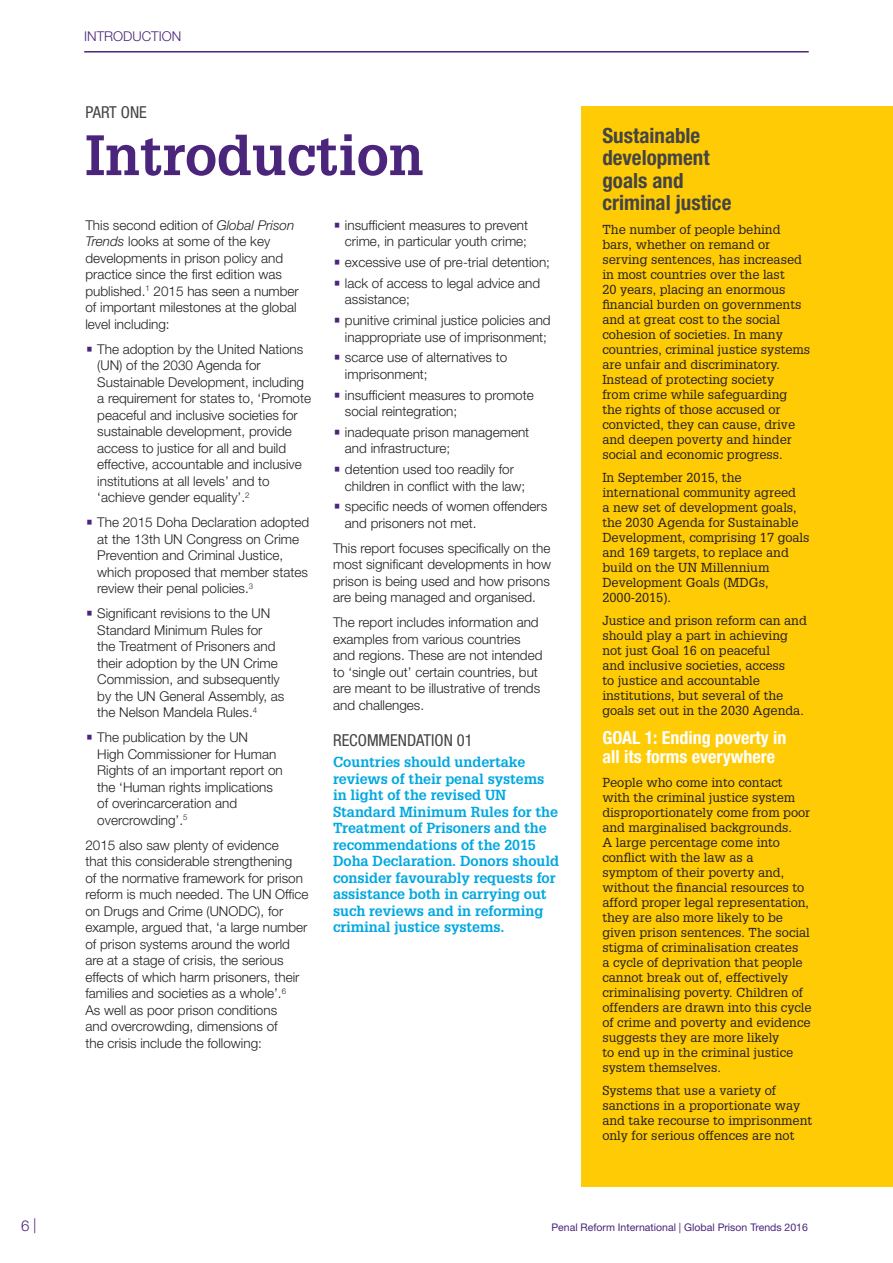
<style>
.page{position:relative;width:893px;height:1263px;background:#fff}
.page>*{position:absolute;margin:0;border:0;box-sizing:border-box;transform-origin:0 0}
.t1{font:700 55.5px "Glypha";color:#4b247b}
.t2{font:700 condensed 21px/22.5px "Helvetica Neue LT Std";color:#444}
.t3{font:700 condensed 18px/19.5px "Helvetica Neue LT Std";color:#fff}
.t4{font:condensed 16.5px "Helvetica Neue LT Std";color:#444}
.t5{font:300 15px "Helvetica Neue LT Std";color:#4b247b}
.t6{font:700 14.25px/16.5px "Glypha";letter-spacing:-.005em;color:#00a8e1}
.t7{font:300 13.5px/16.5px "Helvetica Neue LT Std";color:#231f20}
.t8{font:300 13.5px "Helvetica Neue LT Std";color:#4b247b}
.t9{font:12.75px/15px "Glypha";color:#231f20}
.t10{font:10.5px "Helvetica Neue LT Std";color:#4b247b}
.s1{font-style:italic}
.s2{font-family:"Glypha";font-weight:700;color:#4b247b}
</style>
<div class="page">
<div style="left:581px;top:106px;width:312px;height:1080px;background:#ffcb05"></div>
<hr style="left:84px;top:51px;width:725px;height:2px;background:#4b247b">
<p class="t8" style="left:84px;top:28px;width:99px">INTRODUCTION</p>
<p class="t4" style="left:85px;top:103px;width:63px">PART ONE</p>
<h1 class="t1" style="left:85px;top:120px;width:340px">Introduction</h1>
<p class="t7" style="left:85px;top:217px;width:215px">This second edition of <span class="s1">Global Prison<br>Trends</span> looks at some of the key developments in prison policy and practice since the first edition was published.<sup>1</sup> 2015 has seen a number of important milestones at the global level including:</p>
<p class="t7" style="left:97px;top:341px;width:215px;text-indent:-12px"><span class="s2">•</span> The adoption by the United Nations (UN) of the 2030 Agenda for Sustainable Development, including a requirement for states to, ‘Promote peaceful and inclusive societies for sustainable development, provide access to justice for all and build effective, accountable and inclusive institutions at all levels’ and to ‘achieve gender equality’.<sup>2</sup></p>
<p class="t7" style="left:97px;top:514px;width:213px;text-indent:-12px"><span class="s2">•</span> The 2015 Doha Declaration adopted at the 13th UN Congress on Crime Prevention and Criminal Justice, which proposed that member states review their penal policies.<sup>3</sup></p>
<p class="t7" style="left:97px;top:605px;width:189px;text-indent:-12px"><span class="s2">•</span> Significant revisions to the UN<br>Standard Minimum Rules for<br>the Treatment of Prisoners and their adoption by the UN Crime<br>Commission, and subsequently by the UN General Assembly, as the Nelson Mandela Rules.<sup>4</sup></p>
<p class="t7" style="left:97px;top:729px;width:187px;text-indent:-12px"><span class="s2">•</span> The publication by the UN<br>High Commissioner for Human<br>Rights of an important report on the ‘Human rights implications of overincarceration and overcrowding’.<sup>5</sup></p>
<p class="t7" style="left:85px;top:837px;width:225px">2015 also saw plenty of evidence<br>that this considerable strengthening<br>of the normative framework for prison reform is much needed. The UN Office on Drugs and Crime (UNODC), for example, argued that, ‘a large number of prison systems around the world are at a stage of crisis, the serious effects of which harm prisoners, their families and societies as a whole’.<sup>6<br></sup>As well as poor prison conditions<br>and overcrowding, dimensions of<br>the crisis include the following:</p>
<p class="t7" style="left:333px;top:217px;width:196px;text-align:right"><span class="s2">•</span> insufficient measures to prevent crime, in particular youth crime;</p>
<p class="t7" style="left:333px;top:254px;width:218px"><span class="s2">•</span> excessive use of pre-trial detention;</p>
<p class="t7" style="left:345px;top:275px;width:197px;text-indent:-12px"><span class="s2">•</span> lack of access to legal advice and assistance;</p>
<p class="t7" style="left:333px;top:312px;width:219px;text-align:right"><span class="s2">•</span> punitive criminal justice policies and inappropriate use of imprisonment;</p>
<p class="t7" style="left:345px;top:349px;width:164px;text-indent:-12px"><span class="s2">•</span> scarce use of alternatives to imprisonment;</p>
<p class="t7" style="left:345px;top:386px;width:190px;text-indent:-12px"><span class="s2">•</span> insufficient measures to promote social reintegration;</p>
<p class="t7" style="left:345px;top:423px;width:186px;text-indent:-12px"><span class="s2">•</span> inadequate prison management and infrastructure;</p>
<p class="t7" style="left:345px;top:461px;width:182px;text-indent:-12px"><span class="s2">•</span> detention used too readily for children in conflict with the law;</p>
<p class="t7" style="left:345px;top:498px;width:204px;text-indent:-12px"><span class="s2">•</span> specific needs of women offenders and prisoners not met.</p>
<p class="t7" style="left:333px;top:539px;width:220px;text-align:justify">This report focuses specifically on the most significant developments in how prison is being used and how prisons are being managed and organised.</p>
<p class="t7" style="left:333px;top:614px;width:211px">The report includes information and examples from various countries and regions. These are not intended to ‘single out’ certain countries, but are meant to be illustrative of trends and challenges.</p>
<p class="t4" style="left:333px;top:731px;width:141px">RECOMMENDATION 01</p>
<p class="t6" style="left:333px;top:753px;width:227px">Countries should undertake reviews of their penal systems in light of the revised UN<br>Standard Minimum Rules for the<br>Treatment of Prisoners and the recommendations of the 2015<br>Doha Declaration. Donors should consider favourably requests for assistance both in carrying out such reviews and in reforming criminal justice systems.</p>
<h2 class="t2" style="left:602px;top:124px;width:130px">Sustainable development goals and criminal justice</h2>
<p class="t9" style="left:602px;top:221px;width:209px">The number of people behind bars, whether on remand or serving sentences, has increased in most countries over the last<br>20 years, placing an enormous financial burden on governments and at great cost to the social cohesion of societies. In many countries, criminal justice systems are unfair and discriminatory.<br>Instead of protecting society<br>from crime while safeguarding<br>the rights of those accused or convicted, they can cause, drive and deepen poverty and hinder social and economic progress.</p>
<p class="t9" style="left:602px;top:470px;width:209px">In September 2015, the international community agreed<br>a new set of development goals, the 2030 Agenda for Sustainable<br>Development, comprising 17 goals and 169 targets, to replace and build on the UN Millennium<br>Development Goals (MDGs,<br>2000-2015).</p>
<p class="t9" style="left:602px;top:613px;width:206px">Justice and prison reform can and should play a part in achieving not just Goal 16 on peaceful<br>and inclusive societies, access<br>to justice and accountable institutions, but several of the goals set out in the 2030 Agenda.</p>
<h3 class="t3" style="left:602px;top:727px;width:185px">GOAL 1: Ending poverty in all its forms everywhere</h3>
<p class="t9" style="left:602px;top:774px;width:210px">People who come into contact with the criminal justice system disproportionately come from poor and marginalised backgrounds.<br>A large percentage come into conflict with the law as a symptom of their poverty and, without the financial resources to afford proper legal representation, they are also more likely to be given prison sentences. The social stigma of criminalisation creates<br>a cycle of deprivation that people cannot break out of, effectively criminalising poverty. Children of offenders are drawn into this cycle of crime and poverty and evidence suggests they are more likely<br>to end up in the criminal justice system themselves.</p>
<p class="t9" style="left:602px;top:1083px;width:211px">Systems that use a variety of sanctions in a proportionate way and take recourse to imprisonment only for serious offences are not</p>
<p class="t5" style="left:21px;top:1216px;width:17px">6 |</p>
<p class="t10" style="left:551px;top:1221px;width:258px">Penal Reform International | Global Prison Trends 2016</p>
</div>
